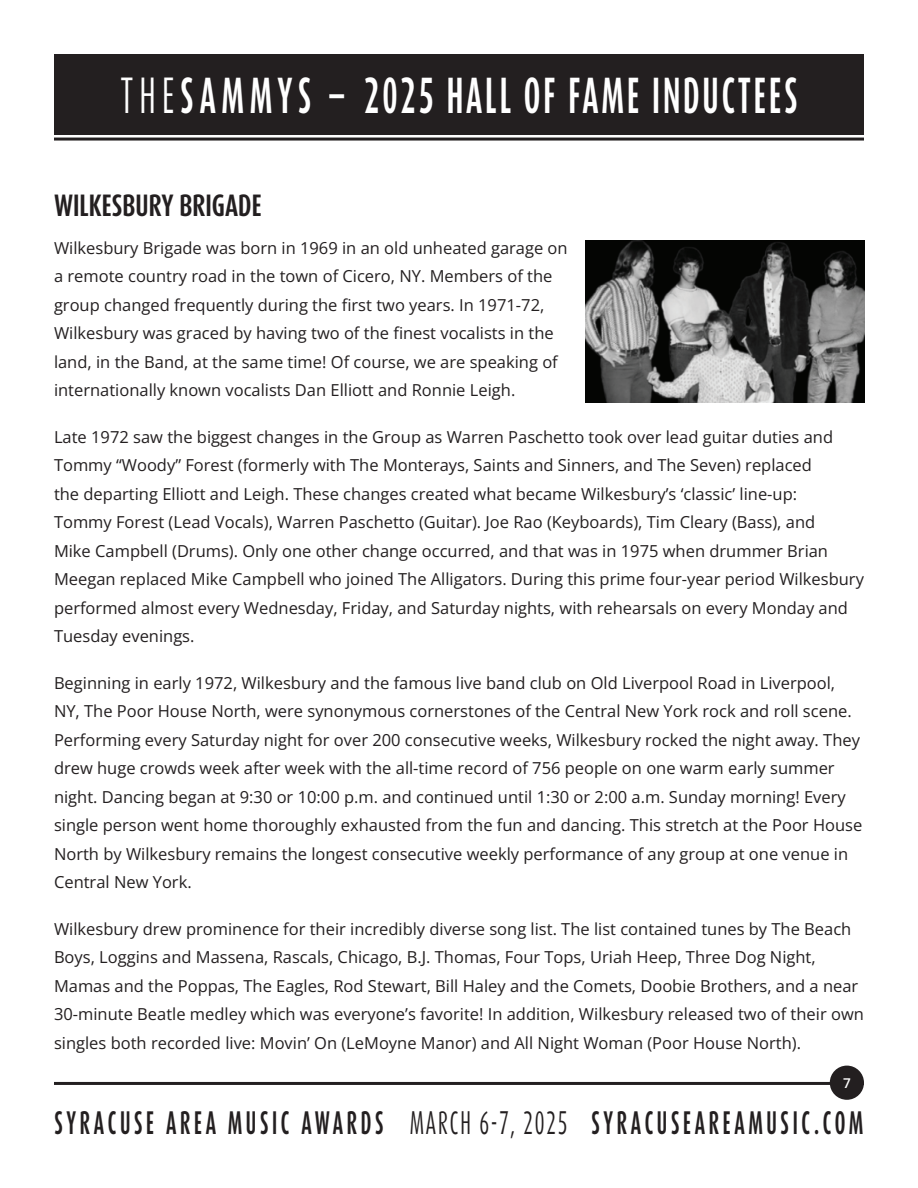
<style>
.page{position:relative;width:918px;height:1188px;background:#fff}
.page>*{position:absolute;margin:0;border:0;box-sizing:border-box;transform-origin:0 0}
.t1{font:700 42px "Dax Compact";letter-spacing:.09em;color:#fff;scale:.75 1}
.t2{font:700 27px "Dax Compact";letter-spacing:.18em;color:#231f20;scale:.75 1}
.t3{font:700 25.5px "Dax Compact";color:#231f20}
.t4{font:16.5px/28.5px "Open Sans";color:#231f20}
.t5{font:600 13.5px "Open Sans";color:#fff}
.s1{font-weight:400}
</style>
<div class="page">
<hr style="left:54px;top:1082px;width:810px;height:3px;background:#231f20">
<div style="left:830px;top:1066px;width:34px;height:34px;background:#231f20;border-radius:50%"></div>
<hr style="left:54px;top:138px;width:810px;height:3px;background:#231f20">
<div style="left:54px;top:54px;width:810px;height:81px;background:#231f20"></div>
<img style="left:585px;top:240px;width:279px;height:162px">
<h1 class="t1" style="left:121px;top:69px;width:904px"><span class="s1">THE</span>SAMMYS – 2025 HALL OF FAME INDUCTEES</h1>
<h3 class="t3" style="left:54px;top:189px;width:209px">WILKESBURY BRIGADE</h3>
<p class="t4" style="left:54px;top:233px;width:515px">Wilkesbury Brigade was born in 1969 in an old unheated garage on a remote country road in the town of Cicero, NY. Members of the group changed frequently during the first two years. In 1971-72, Wilkesbury was graced by having two of the finest vocalists in the land, in the Band, at the same time! Of course, we are speaking of internationally known vocalists Dan Elliott and Ronnie Leigh.</p>
<p class="t4" style="left:54px;top:422px;width:811px">Late 1972 saw the biggest changes in the Group as Warren Paschetto took over lead guitar duties and Tommy “Woody” Forest (formerly with The Monterays, Saints and Sinners, and The Seven) replaced<br>the departing Elliott and Leigh. These changes created what became Wilkesbury’s ‘classic’ line-up:<br>Tommy Forest (Lead Vocals), Warren Paschetto (Guitar). Joe Rao (Keyboards), Tim Cleary (Bass), and<br>Mike Campbell (Drums). Only one other change occurred, and that was in 1975 when drummer Brian Meegan replaced Mike Campbell who joined The Alligators. During this prime four-year period Wilkesbury performed almost every Wednesday, Friday, and Saturday nights, with rehearsals on every Monday and Tuesday evenings.</p>
<p class="t4" style="left:54px;top:668px;width:810px">Beginning in early 1972, Wilkesbury and the famous live band club on Old Liverpool Road in Liverpool, NY, The Poor House North, were synonymous cornerstones of the Central New York rock and roll scene.<br>Performing every Saturday night for over 200 consecutive weeks, Wilkesbury rocked the night away. They drew huge crowds week after week with the all-time record of 756 people on one warm early summer night. Dancing began at 9:30 or 10:00 p.m. and continued until 1:30 or 2:00 a.m. Sunday morning! Every single person went home thoroughly exhausted from the fun and dancing. This stretch at the Poor House North by Wilkesbury remains the longest consecutive weekly performance of any group at one venue in Central New York.</p>
<p class="t4" style="left:54px;top:914px;width:811px">Wilkesbury drew prominence for their incredibly diverse song list. The list contained tunes by The Beach Boys, Loggins and Massena, Rascals, Chicago, B.J. Thomas, Four Tops, Uriah Heep, Three Dog Night, Mamas and the Poppas, The Eagles, Rod Stewart, Bill Haley and the Comets, Doobie Brothers, and a near 30-minute Beatle medley which was everyone’s favorite! In addition, Wilkesbury released two of their own singles both recorded live: Movin’ On (LeMoyne Manor) and All Night Woman (Poor House North).</p>
<p class="t5" style="left:843px;top:1073px;width:9px">7</p>
<h2 class="t2" style="left:55px;top:1105px;width:1080px">SYRACUSE AREA MUSIC AWARDS <span class="s1">MARCH 6-7, 2025</span> SYRACUSEAREAMUSIC.COM</h2>
</div>
